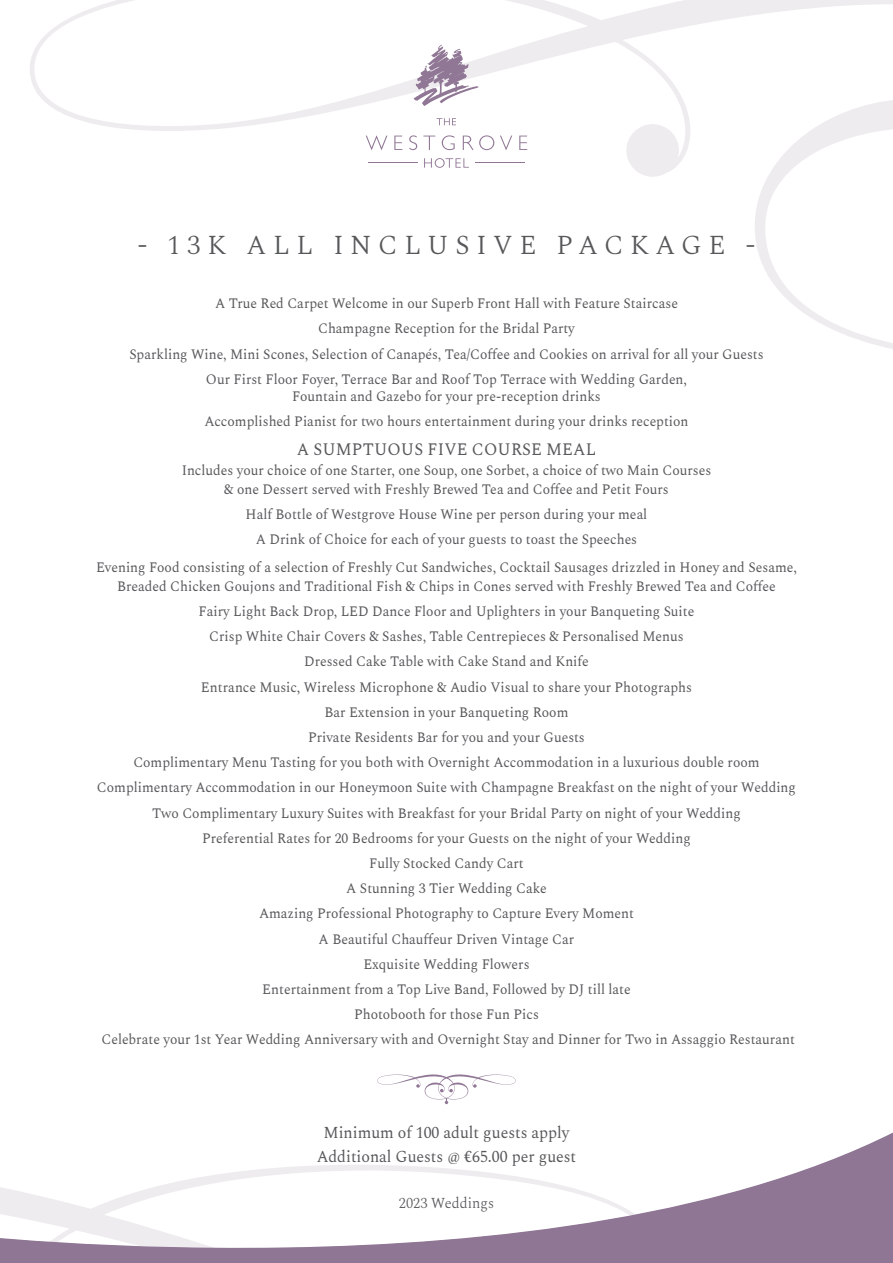
<style>
.page{position:relative;width:893px;height:1263px;background:#fff}
.page>*{position:absolute;margin:0;border:0;box-sizing:border-box;transform-origin:0 0}
.t1{font:300 27px "Spectral";letter-spacing:.25em;color:#57585a}
.t2{font:17.25px "Spectral";letter-spacing:.01em;color:#57585a;scale:.96 1}
.t3{font:16.5px/23.7px "Spectral";color:#57585a;text-align:center;scale:.96 1}
.Body{font:300 15px "Spectral";color:#57585a;scale:.96 1}
.t4{font:14.25px/25.2px "Spectral";color:#57585a;text-align:center;scale:.96 1}
</style>
<div class="page">
<svg style="left:30px;top:0;width:863px;height:349px"></svg>
<svg style="left:366px;top:136px;width:21px;height:14px"></svg>
<svg style="left:394px;top:136px;width:8px;height:14px"></svg>
<svg style="left:409px;top:135px;width:8px;height:15px"></svg>
<svg style="left:423px;top:136px;width:12px;height:14px"></svg>
<svg style="left:442px;top:135px;width:13px;height:15px"></svg>
<svg style="left:463px;top:135px;width:31px;height:15px"></svg>
<svg style="left:500px;top:136px;width:12px;height:14px"></svg>
<svg style="left:519px;top:136px;width:8px;height:14px"></svg>
<svg style="left:437px;top:118px;width:19px;height:7px"></svg>
<svg style="left:414px;top:45px;width:66px;height:61px"></svg>
<svg style="left:424px;top:158px;width:45px;height:10px"></svg>
<hr style="left:368px;top:163px;width:50px;height:1px;background:#907795">
<hr style="left:475px;top:163px;width:50px;height:1px;background:#907795">
<svg style="left:377px;top:1074px;width:139px;height:30px"></svg>
<svg style="left:117px;top:216px;width:642px;height:58px"></svg>
<svg style="left:0;top:1132px;width:893px;height:131px"></svg>
<p class="t1" style="left:187px;top:225px;width:15px">2</p>
<p class="t1" style="left:137px;top:225px;width:620px">- 13K ALL INCLUSIVE PACKAGE -</p>
<p class="t4" style="left:129px;top:291px;width:662px">A True Red Carpet Welcome in our Superb Front Hall with Feature Staircase<br>Champagne Reception for the Bridal Party<br>Sparkling Wine, Mini Scones, Selection of Canapés, Tea/Coffee and Cookies on arrival for all your Guests Our First Floor Foyer, Terrace Bar and Roof Top Terrace with Wedding Garden,</p>
<p class="t4" style="left:204px;top:384px;width:506px">Fountain and Gazebo for your pre-reception drinks<br>Accomplished Pianist for two hours entertainment during your drinks reception</p>
<p class="t2" style="left:297px;top:437px;width:314px">A SUMPTUOUS FIVE COURSE MEAL</p>
<p class="t4" style="left:182px;top:461px;width:553px;line-height:18.6px">Includes your choice of one Starter, one Soup, one Sorbet, a choice of two Main Courses &amp; one Dessert served with Freshly Brewed Tea and Coffee and Petit Fours</p>
<p class="t4" style="left:246px;top:502px;width:420px">Half Bottle of Westgrove House Wine per person during your meal<br>A Drink of Choice for each of your guests to toast the Speeches</p>
<p class="t4" style="left:96px;top:558px;width:732px;line-height:18.6px">Evening Food consisting of a selection of Freshly Cut Sandwiches, Cocktail Sausages drizzled in Honey and Sesame,<br>Breaded Chicken Goujons and Traditional Fish &amp; Chips in Cones served with Freshly Brewed Tea and Coffee</p>
<p class="t4" style="left:97px;top:599px;width:730px">Fairy Light Back Drop, LED Dance Floor and Uplighters in your Banqueting Suite<br>Crisp White Chair Covers &amp; Sashes, Table Centrepieces &amp; Personalised Menus<br>Dressed Cake Table with Cake Stand and Knife<br>Entrance Music, Wireless Microphone &amp; Audio Visual to share your Photographs<br>Bar Extension in your Banqueting Room<br>Private Residents Bar for you and your Guests<br>Complimentary Menu Tasting for you both with Overnight Accommodation in a luxurious double room Complimentary Accommodation in our Honeymoon Suite with Champagne Breakfast on the night of your Wedding Two Complimentary Luxury Suites with Breakfast for your Bridal Party on night of your Wedding<br>Preferential Rates for 20 Bedrooms for your Guests on the night of your Wedding<br>Fully Stocked Candy Cart<br>A Stunning 3 Tier Wedding Cake<br>Amazing Professional Photography to Capture Every Moment<br>A Beautiful Chauffeur Driven Vintage Car<br>Exquisite Wedding Flowers<br>Entertainment from a Top Live Band, Followed by DJ till late<br>Photobooth for those Fun Pics<br>Celebrate your 1st Year Wedding Anniversary with and Overnight Stay and Dinner for Two in Assaggio Restaurant</p>
<p class="t3" style="left:317px;top:1121px;width:272px">Minimum of 100 adult guests apply<br>Additional Guests @ €65.00 per guest</p>
<p class="Body" style="left:399px;top:1192px;width:101px">2023 Weddings</p>
</div>
